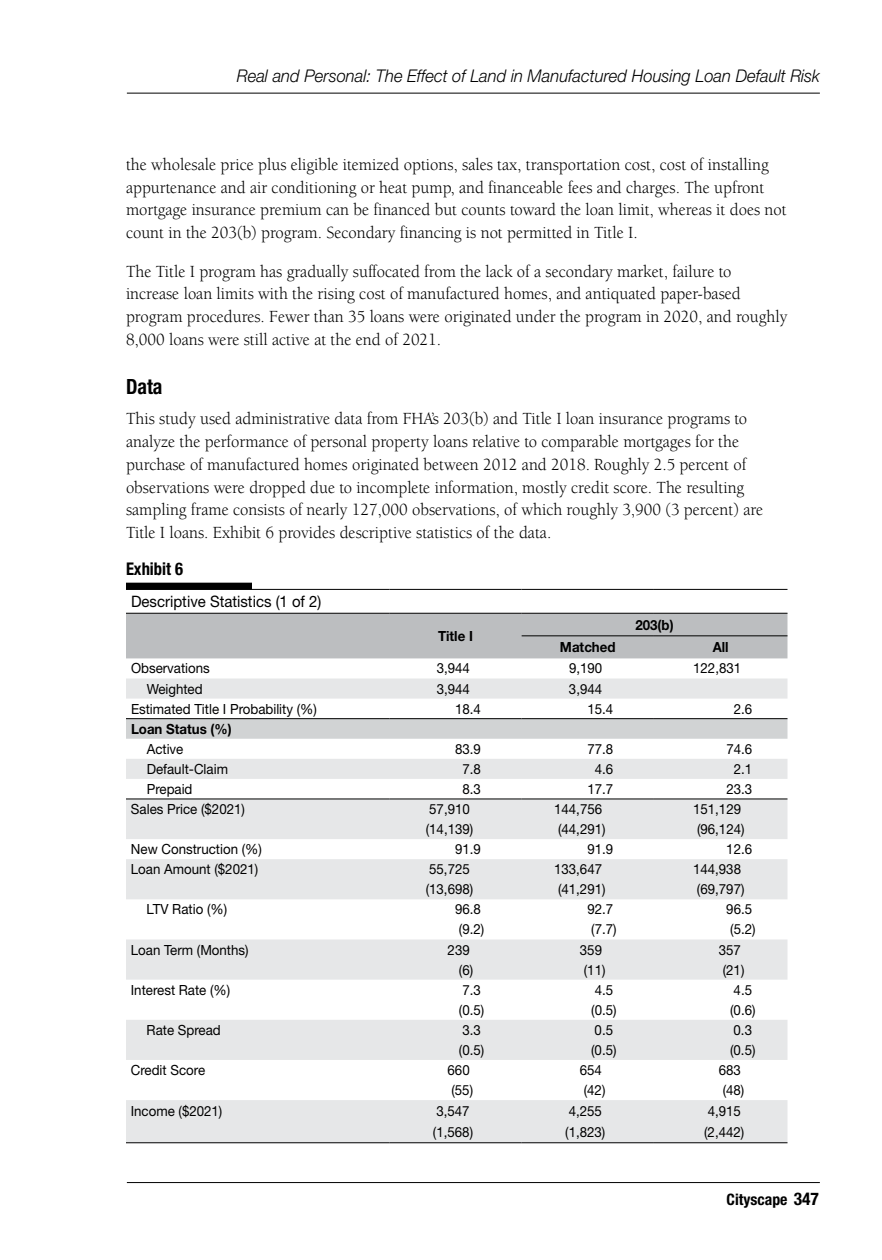
<style>
.page{position:relative;width:882px;height:1260px;background:#fff}
.page>*{position:absolute;margin:0;border:0;box-sizing:border-box;transform-origin:0 0}
.t1{font:700 condensed 21px "Helvetica Neue LT Std";color:#000;scale:.95 1}
.t2{font:17.5px/22.8px "Berkeley Std";color:#000;scale:.95 1}
.t3{font:italic 300 17.5px "Helvetica Neue LT Std";color:#000;scale:.95 1}
.t4{font:700 condensed 17.5px "Helvetica Neue LT Std";color:#000;scale:.95 1}
.t5{font:15.75px "Helvetica Neue LT Std";color:#000;scale:.95 1}
.t6{font:700 condensed 15.75px "Helvetica Neue LT Std";color:#000}
.t7{font:14px "Helvetica Neue LT Std";color:#000;scale:.95 1}
.t8{font:700 14px "Helvetica Neue LT Std";color:#000;scale:.95 1}
.s1{font-size:17.5px}
</style>
<div class="page">
<hr style="left:127px;top:93px;width:693px;height:1px;background:#000">
<hr style="left:127px;top:1182px;width:693px;height:1px;background:#000">
<div style="left:126px;top:583px;width:126px;height:7px;background:#000"></div>
<div style="left:126px;top:613px;width:662px;height:45px;background:#bcbec0"></div>
<svg style="left:126px;top:679px;width:662px;height:464px;fill:#e6e7e8"></svg>
<svg style="left:126px;top:719px;width:662px;height:20px;background:#cfd1d2"></svg>
<hr style="left:126px;top:589px;width:263px;height:1px;background:#000">
<hr style="left:389px;top:589px;width:133px;height:1px;background:#000">
<hr style="left:522px;top:589px;width:132px;height:1px;background:#000">
<hr style="left:654px;top:589px;width:133px;height:1px;background:#000">
<hr style="left:126px;top:1142px;width:263px;height:1px;background:#000">
<hr style="left:389px;top:1142px;width:133px;height:1px;background:#000">
<hr style="left:522px;top:1142px;width:132px;height:1px;background:#000">
<hr style="left:654px;top:1142px;width:133px;height:1px;background:#000">
<hr style="left:522px;top:635px;width:132px;height:1px;background:#000">
<hr style="left:654px;top:635px;width:133px;height:1px;background:#000">
<hr style="left:126px;top:799px;width:263px;height:1px;background:#000">
<hr style="left:389px;top:799px;width:133px;height:1px;background:#000">
<hr style="left:522px;top:799px;width:132px;height:1px;background:#000">
<hr style="left:654px;top:799px;width:133px;height:1px;background:#000">
<hr style="left:126px;top:718px;width:263px;height:1px;background:#000">
<hr style="left:389px;top:718px;width:133px;height:1px;background:#000">
<hr style="left:522px;top:718px;width:132px;height:1px;background:#000">
<hr style="left:654px;top:718px;width:133px;height:1px;background:#000">
<hr style="left:126px;top:613px;width:263px;height:1px;background:#000">
<hr style="left:389px;top:613px;width:133px;height:1px;background:#000">
<hr style="left:522px;top:613px;width:132px;height:1px;background:#000">
<hr style="left:654px;top:613px;width:133px;height:1px;background:#000">
<p class="t3" style="left:237px;top:66px;width:615px">Real and Personal: The Effect of Land in Manufactured Housing Loan Default Risk</p>
<p class="t2" style="left:126px;top:153px;width:697px">the wholesale price plus eligible itemized options, sales tax, transportation cost, cost of installing appurtenance and air conditioning or heat pump, and financeable fees and charges. The upfront mortgage insurance premium can be financed but counts toward the loan limit, whereas it does not count in the 203(b) program. Secondary financing is not permitted in Title I.</p>
<p class="t2" style="left:126px;top:260px;width:698px">The Title I program has gradually suffocated from the lack of a secondary market, failure to increase loan limits with the rising cost of manufactured homes, and antiquated paper-based program procedures. Fewer than 35 loans were originated under the program in 2020, and roughly 8,000 loans were still active at the end of 2021.</p>
<h3 class="t1" style="left:126px;top:373px;width:40px">Data</h3>
<p class="t2" style="left:126px;top:408px;width:672px">This study used administrative data from FHA’s 203(b) and Title I loan insurance programs to analyze the performance of personal property loans relative to comparable mortgages for the purchase of manufactured homes originated between 2012 and 2018. Roughly 2.5 percent of observations were dropped due to incomplete information, mostly credit score. The resulting sampling frame consists of nearly 127,000 observations, of which roughly 3,900 (3 percent) are Title I loans. Exhibit 6 provides descriptive statistics of the data.</p>
<p class="t4" style="left:126px;top:558px;width:62px">Exhibit 6</p>
<p class="t5" style="left:131px;top:592px;width:202px">Descriptive Statistics (1 of 2)</p>
<p class="t8" style="left:438px;top:627px;width:38px">Title I</p>
<p class="t8" style="left:635px;top:616px;width:42px">203(b)</p>
<p class="t8" style="left:560px;top:638px;width:60px">Matched</p>
<p class="t8" style="left:713px;top:638px;width:18px">All</p>
<p class="t7" style="left:131px;top:660px;width:84px">Observations</p>
<p class="t7" style="left:437px;top:660px;width:37px">3,944</p>
<p class="t7" style="left:569px;top:660px;width:37px">9,190</p>
<p class="t7" style="left:693px;top:660px;width:52px">122,831</p>
<p class="t7" style="left:147px;top:680px;width:60px">Weighted</p>
<p class="t7" style="left:437px;top:680px;width:37px">3,944</p>
<p class="t7" style="left:569px;top:680px;width:37px">3,944</p>
<p class="t7" style="left:131px;top:700px;width:197px">Estimated Title I Probability (%)</p>
<p class="t7" style="left:455px;top:700px;width:29px">18.4</p>
<p class="t7" style="left:587px;top:700px;width:29px">15.4</p>
<p class="t7" style="left:734px;top:700px;width:21px">2.6</p>
<p class="t8" style="left:131px;top:720px;width:108px">Loan Status (%)</p>
<p class="t7" style="left:147px;top:740px;width:40px">Active</p>
<p class="t7" style="left:455px;top:740px;width:29px">83.9</p>
<p class="t7" style="left:587px;top:740px;width:29px">77.8</p>
<p class="t7" style="left:726px;top:740px;width:29px">74.6</p>
<p class="t7" style="left:147px;top:761px;width:87px">Default-Claim</p>
<p class="t7" style="left:463px;top:761px;width:21px">7.8</p>
<p class="t7" style="left:595px;top:761px;width:21px">4.6</p>
<p class="t7" style="left:734px;top:761px;width:21px">2.1</p>
<p class="t7" style="left:147px;top:781px;width:50px">Prepaid</p>
<p class="t7" style="left:463px;top:781px;width:21px">8.3</p>
<p class="t7" style="left:587px;top:781px;width:29px">17.7</p>
<p class="t7" style="left:726px;top:781px;width:29px">23.3</p>
<p class="t7" style="left:131px;top:801px;width:122px">Sales Price ($2021)</p>
<p class="t7" style="left:429px;top:801px;width:44px">57,910</p>
<p class="t7" style="left:554px;top:801px;width:52px">144,756</p>
<p class="t7" style="left:693px;top:801px;width:52px">151,129</p>
<p class="t7" style="left:426px;top:821px;width:52px">(14,139)</p>
<p class="t7" style="left:558px;top:821px;width:52px">(44,291)</p>
<p class="t7" style="left:697px;top:821px;width:52px">(96,124)</p>
<p class="t7" style="left:131px;top:841px;width:139px">New Construction (%)</p>
<p class="t7" style="left:455px;top:841px;width:29px">91.9</p>
<p class="t7" style="left:587px;top:841px;width:29px">91.9</p>
<p class="t7" style="left:726px;top:841px;width:29px">12.6</p>
<p class="t7" style="left:131px;top:861px;width:136px">Loan Amount ($2021)</p>
<p class="t7" style="left:429px;top:861px;width:44px">55,725</p>
<p class="t7" style="left:554px;top:861px;width:52px">133,647</p>
<p class="t7" style="left:693px;top:861px;width:52px">144,938</p>
<p class="t7" style="left:426px;top:881px;width:52px">(13,698)</p>
<p class="t7" style="left:558px;top:881px;width:52px">(41,291)</p>
<p class="t7" style="left:697px;top:881px;width:52px">(69,797)</p>
<p class="t7" style="left:147px;top:901px;width:86px">LTV Ratio (%)</p>
<p class="t7" style="left:455px;top:901px;width:29px">96.8</p>
<p class="t7" style="left:587px;top:901px;width:29px">92.7</p>
<p class="t7" style="left:726px;top:901px;width:29px">96.5</p>
<p class="t7" style="left:459px;top:921px;width:28px">(9.2)</p>
<p class="t7" style="left:591px;top:921px;width:28px">(7.7)</p>
<p class="t7" style="left:730px;top:921px;width:28px">(5.2)</p>
<p class="t7" style="left:131px;top:941px;width:125px">Loan Term (Months)</p>
<p class="t7" style="left:448px;top:941px;width:25px">239</p>
<p class="t7" style="left:580px;top:941px;width:25px">359</p>
<p class="t7" style="left:719px;top:941px;width:25px">357</p>
<p class="t7" style="left:459px;top:961px;width:17px">(6)</p>
<p class="t7" style="left:584px;top:961px;width:24px">(11)</p>
<p class="t7" style="left:723px;top:961px;width:24px">(21)</p>
<p class="t7" style="left:131px;top:981px;width:106px">Interest Rate (%)</p>
<p class="t7" style="left:462px;top:981px;width:21px">7.3</p>
<p class="t7" style="left:595px;top:981px;width:21px">4.5</p>
<p class="t7" style="left:734px;top:981px;width:21px">4.5</p>
<p class="t7" style="left:459px;top:1001px;width:28px">(0.5)</p>
<p class="t7" style="left:591px;top:1001px;width:28px">(0.5)</p>
<p class="t7" style="left:730px;top:1001px;width:28px">(0.6)</p>
<p class="t7" style="left:147px;top:1022px;width:80px">Rate Spread</p>
<p class="t7" style="left:462px;top:1022px;width:21px">3.3</p>
<p class="t7" style="left:595px;top:1022px;width:21px">0.5</p>
<p class="t7" style="left:734px;top:1022px;width:21px">0.3</p>
<p class="t7" style="left:459px;top:1042px;width:28px">(0.5)</p>
<p class="t7" style="left:591px;top:1042px;width:28px">(0.5)</p>
<p class="t7" style="left:730px;top:1042px;width:28px">(0.5)</p>
<p class="t7" style="left:131px;top:1062px;width:80px">Credit Score</p>
<p class="t7" style="left:448px;top:1062px;width:25px">660</p>
<p class="t7" style="left:580px;top:1062px;width:25px">654</p>
<p class="t7" style="left:719px;top:1062px;width:25px">683</p>
<p class="t7" style="left:451px;top:1082px;width:24px">(55)</p>
<p class="t7" style="left:584px;top:1082px;width:24px">(42)</p>
<p class="t7" style="left:723px;top:1082px;width:24px">(48)</p>
<p class="t7" style="left:131px;top:1102px;width:98px">Income ($2021)</p>
<p class="t7" style="left:436px;top:1102px;width:37px">3,547</p>
<p class="t7" style="left:569px;top:1102px;width:37px">4,255</p>
<p class="t7" style="left:708px;top:1102px;width:37px">4,915</p>
<p class="t7" style="left:433px;top:1124px;width:44px">(1,568)</p>
<p class="t7" style="left:565px;top:1124px;width:44px">(1,823)</p>
<p class="t7" style="left:704px;top:1124px;width:44px">(2,442)</p>
<p class="t6" style="left:727px;top:1190px;width:94px">Cityscape <span class="s1">347</span></p>
</div>
